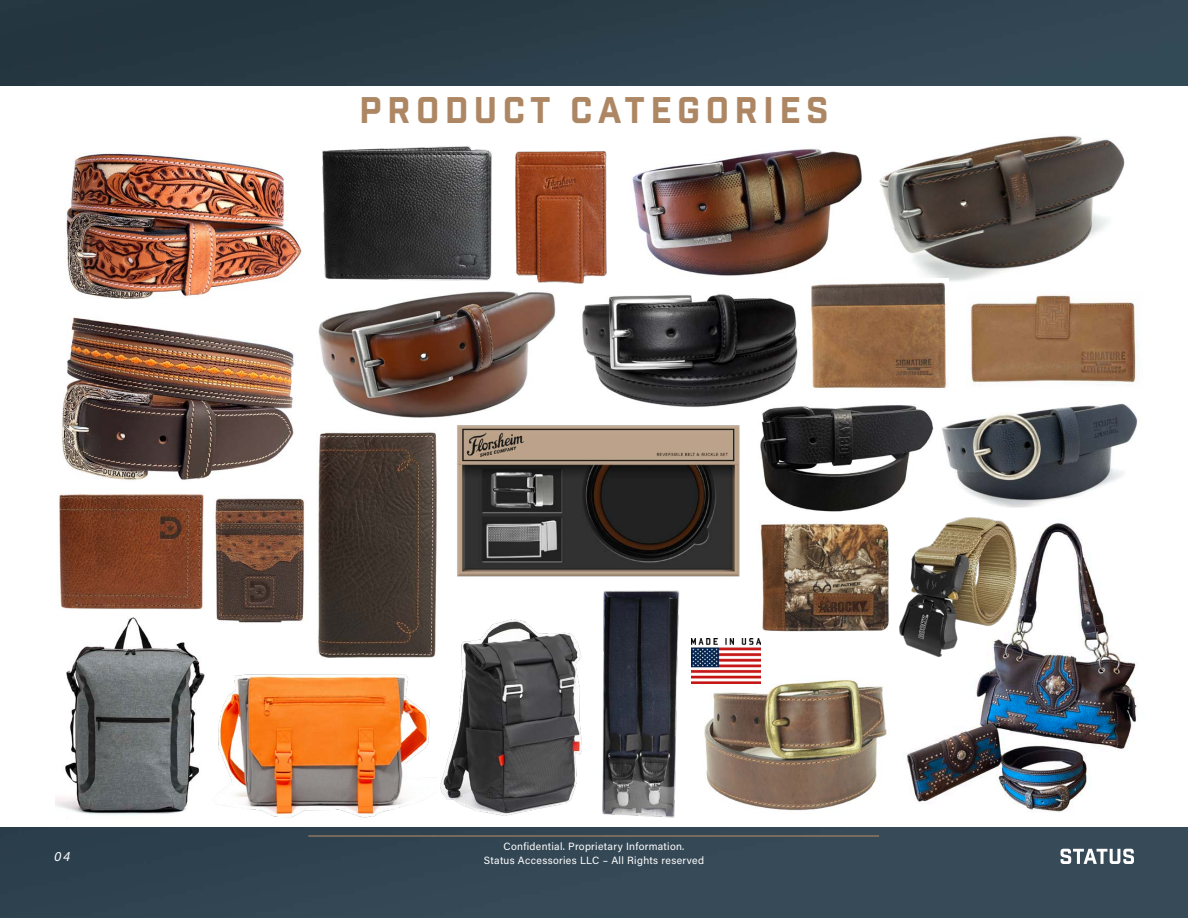
<style>
.page{position:relative;width:1188px;height:918px;background:#fff}
.page>*{position:absolute;margin:0;border:0;box-sizing:border-box;transform-origin:0 0}
.t1{font:36px "Industry Inc Base";letter-spacing:.15em;color:#ad8764}
.t2{font:italic 13.5px "Acumin Pro";color:#fff}
.t3{font:10.5px "Acumin Pro";letter-spacing:.03em;color:#fff}
</style>
<div class="page">
<img style="left:0;top:0;width:1188px;height:918px">
<div style="left:0;top:86px;width:1188px;height:741px;background:#fff"></div>
<hr style="left:308px;top:835px;width:571px;height:2px;background:#ad8764">
<svg style="left:1061px;top:849px;width:73px;height:15px"></svg>
<img style="left:630px;top:148px;width:232px;height:128px">
<img style="left:318px;top:291px;width:238px;height:127px">
<img style="left:322px;top:146px;width:170px;height:135px">
<img style="left:66px;top:153px;width:236px;height:146px">
<img style="left:61px;top:317px;width:233px;height:163px">
<img style="left:59px;top:494px;width:145px;height:116px">
<img style="left:318px;top:432px;width:118px;height:226px">
<img style="left:215px;top:498px;width:90px;height:125px">
<img style="left:515px;top:151px;width:92px;height:133px">
<img style="left:879px;top:135px;width:246px;height:147px">
<img style="left:907px;top:523px;width:230px;height:289px">
<img style="left:942px;top:403px;width:196px;height:104px">
<img style="left:970px;top:295px;width:167px;height:88px">
<img style="left:55px;top:617px;width:150px;height:198px">
<img style="left:811px;top:279px;width:138px;height:109px">
<img style="left:582px;top:294px;width:216px;height:113px">
<img style="left:758px;top:405px;width:176px;height:107px">
<img style="left:440px;top:620px;width:142px;height:196px">
<img style="left:218px;top:674px;width:212px;height:144px">
<img style="left:602px;top:590px;width:78px;height:228px">
<img style="left:760px;top:522px;width:129px;height:109px">
<img style="left:457px;top:425px;width:283px;height:152px">
<img style="left:702px;top:680px;width:185px;height:131px">
<img style="left:899px;top:517px;width:119px;height:141px">
<img style="left:692px;top:638px;width:69px;height:45px">
<h1 class="t1" style="left:359px;top:88px;width:471px">PRODUCT CATEGORIES</h1>
<p class="t3" style="left:504px;top:839px;width:182px">Confidential. Proprietary Information.</p>
<p class="t2" style="left:54px;top:847px;width:18px">04</p>
<p class="t3" style="left:484px;top:853px;width:222px">Status Accessories LLC – All Rights reserved</p>
</div>
